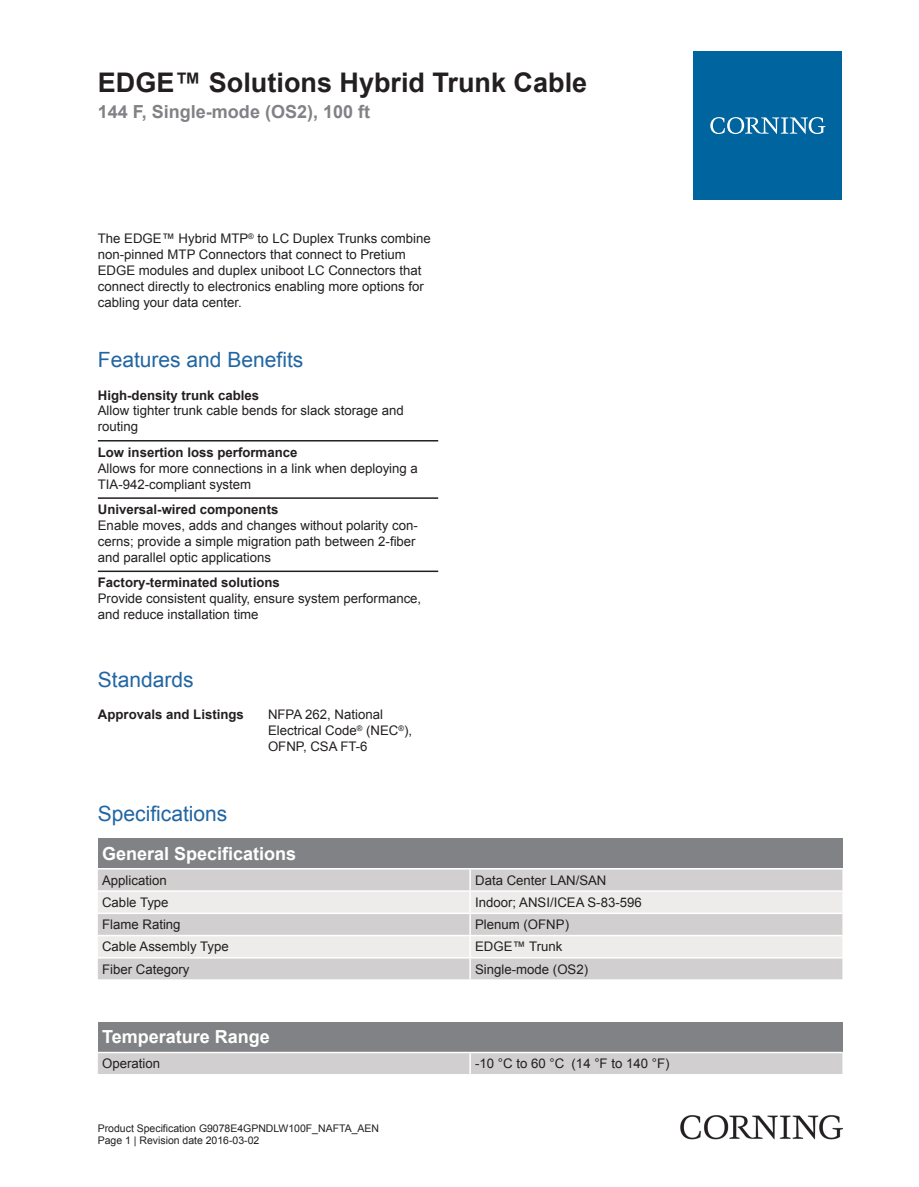
<style>
.page{position:relative;width:919px;height:1187px;background:#fff}
.page>*{position:absolute;margin:0;border:0;box-sizing:border-box;transform-origin:0 0}
.t1{font:700 27px "Arial";color:#231f20}
.t2{font:21px "Arial";color:#2166a2}
.t3{font:700 18px "Arial";color:#fff}
.t4{font:700 18px "Arial";color:#808285}
.t5{font:13.2px/15.9px "Arial";color:#231f20}
.t6{font:700 13.2px "Arial";color:#231f20}
.t7{font:10.5px/12.6px "Arial";color:#231f20}
</style>
<div class="page">
<hr style="left:98px;top:440px;width:340px;height:1px;background:#231f20">
<hr style="left:98px;top:497px;width:340px;height:2px;background:#231f20">
<hr style="left:98px;top:570px;width:340px;height:2px;background:#231f20">
<div style="left:98px;top:838px;width:744px;height:30px;background:#808285"></div>
<div style="left:98px;top:869px;width:744px;height:110px;background:#d1cfcf"></div>
<svg style="left:98px;top:891px;width:744px;height:66px;background:#e4e3e2"></svg>
<hr style="left:469px;top:869px;width:2px;height:21px;background:#fff">
<hr style="left:469px;top:891px;width:2px;height:21px;background:#fff">
<hr style="left:469px;top:914px;width:2px;height:20px;background:#fff">
<hr style="left:469px;top:936px;width:2px;height:21px;background:#fff">
<hr style="left:469px;top:958px;width:2px;height:21px;background:#fff">
<hr style="left:98px;top:890px;width:372px;height:1px;background:#fff">
<hr style="left:470px;top:890px;width:372px;height:1px;background:#fff">
<hr style="left:98px;top:912px;width:372px;height:2px;background:#fff">
<hr style="left:470px;top:912px;width:372px;height:2px;background:#fff">
<hr style="left:98px;top:934px;width:372px;height:2px;background:#fff">
<hr style="left:470px;top:934px;width:372px;height:2px;background:#fff">
<hr style="left:98px;top:957px;width:372px;height:1px;background:#fff">
<hr style="left:470px;top:957px;width:372px;height:1px;background:#fff">
<div style="left:98px;top:1021px;width:744px;height:30px;background:#808285"></div>
<div style="left:98px;top:1053px;width:744px;height:20px;background:#d1cfcf"></div>
<hr style="left:469px;top:1053px;width:2px;height:20px;background:#fff">
<div style="left:693px;top:51px;width:149px;height:149px;background:#00649e"></div>
<svg style="left:710px;top:117px;width:115px;height:17px"></svg>
<img style="left:680px;top:1115px;width:162px;height:24px">
<h1 class="t1" style="left:98px;top:64px;width:491px">EDGE™ Solutions Hybrid Trunk Cable</h1>
<h3 class="t4" style="left:98px;top:100px;width:274px">144 F, Single-mode (OS2), 100 ft</h3>
<p class="t5" style="left:98px;top:231px;width:334px">The EDGE™ Hybrid MTP<sup>®</sup> to LC Duplex Trunks combine non-pinned MTP Connectors that connect to Pretium EDGE modules and duplex uniboot LC Connectors that connect directly to electronics enabling more options for cabling your data center.</p>
<h2 class="t2" style="left:98px;top:346px;width:207px">Features and Benefits</h2>
<p class="t6" style="left:98px;top:386px;width:163px">High-density trunk cables</p>
<p class="t5" style="left:98px;top:403px;width:307px">Allow tighter trunk cable bends for slack storage and routing</p>
<p class="t6" style="left:98px;top:443px;width:201px">Low insertion loss performance</p>
<p class="t5" style="left:98px;top:460px;width:321px">Allows for more connections in a link when deploying a<br>TIA-942-compliant system</p>
<p class="t6" style="left:98px;top:501px;width:182px">Universal-wired components</p>
<p class="t5" style="left:98px;top:517px;width:321px">Enable moves, adds and changes without polarity con&shy;cerns; provide a simple migration path between 2-fiber and parallel optic applications</p>
<p class="t6" style="left:98px;top:574px;width:183px">Factory-terminated solutions</p>
<p class="t5" style="left:98px;top:591px;width:325px">Provide consistent quality, ensure system performance, and reduce installation time</p>
<h2 class="t2" style="left:98px;top:665px;width:97px">Standards</h2>
<p class="t6" style="left:98px;top:706px;width:147px">Approvals and Listings</p>
<p class="t5" style="left:268px;top:706px;width:146px">NFPA 262, National<br>Electrical Code<sup>®</sup> (NEC<sup>®</sup>),<br>OFNP, CSA FT-6</p>
<h2 class="t2" style="left:98px;top:800px;width:131px">Specifications</h2>
<h3 class="t3" style="left:102px;top:841px;width:196px">General Specifications</h3>
<p class="t5" style="left:102px;top:872px;width:66px">Application</p>
<p class="t5" style="left:475px;top:872px;width:133px">Data Center LAN/SAN</p>
<p class="t5" style="left:102px;top:894px;width:68px">Cable Type</p>
<p class="t5" style="left:475px;top:894px;width:168px">Indoor; ANSI/ICEA S-83-596</p>
<p class="t5" style="left:102px;top:916px;width:80px">Flame Rating</p>
<p class="t5" style="left:475px;top:916px;width:95px">Plenum (OFNP)</p>
<p class="t5" style="left:102px;top:938px;width:128px">Cable Assembly Type</p>
<p class="t5" style="left:475px;top:938px;width:89px">EDGE™ Trunk</p>
<p class="t5" style="left:102px;top:961px;width:89px">Fiber Category</p>
<p class="t5" style="left:475px;top:961px;width:114px">Single-mode (OS2)</p>
<h3 class="t3" style="left:102px;top:1024px;width:169px">Temperature Range</h3>
<p class="t5" style="left:102px;top:1055px;width:59px">Operation</p>
<p class="t5" style="left:475px;top:1055px;width:196px">-10 °C to 60 °C (14 °F to 140 °F)</p>
<p class="t7" style="left:98px;top:1121px;width:283px">Product Specification G9078E4GPNDLW100F_NAFTA_AEN<br>Page 1 | Revision date 2016-03-02</p>
</div>
